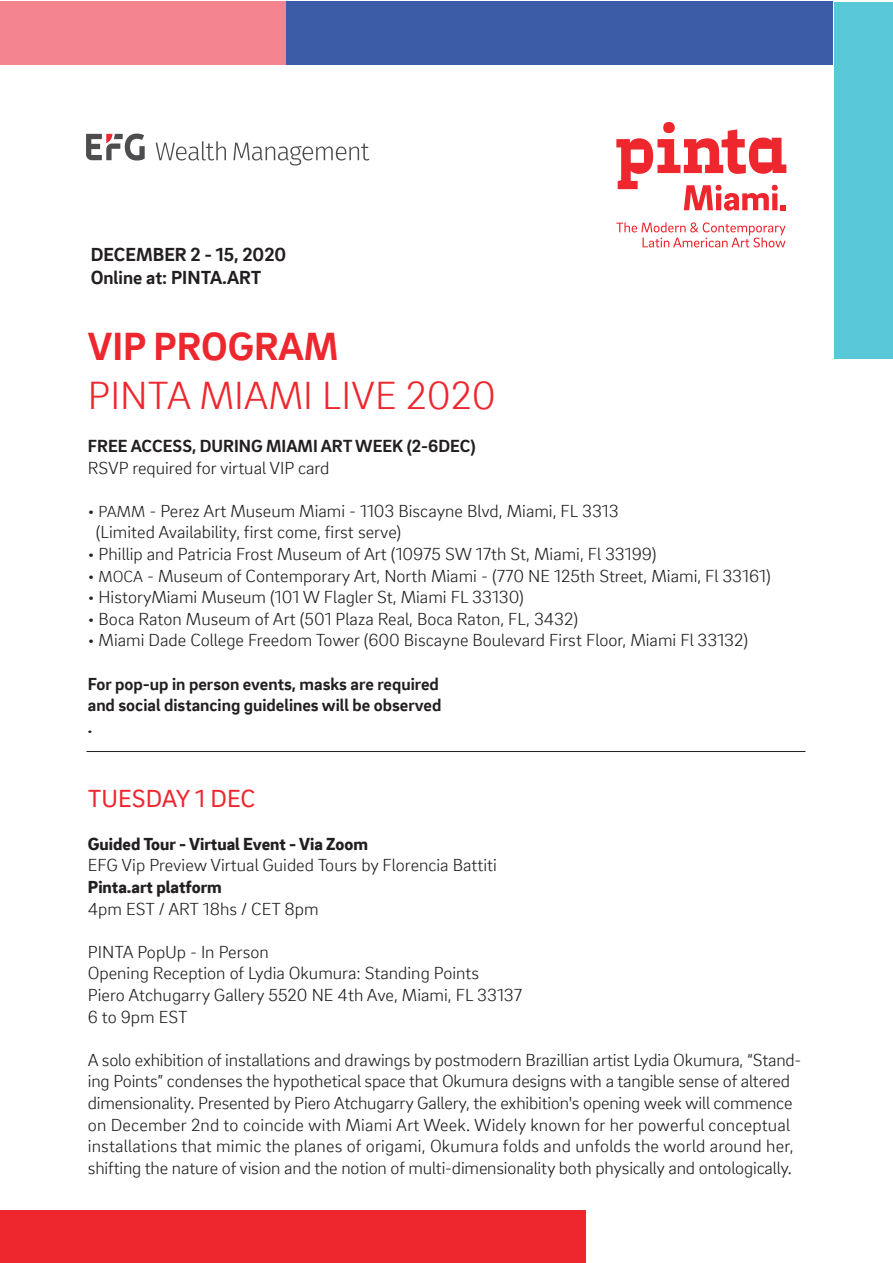
<style>
.page{position:relative;width:893px;height:1263px;background:#fff}
.page>*{position:absolute;margin:0;border:0;box-sizing:border-box;transform-origin:0 0}
.t1{font:300 40.5px "Brix Sans W01";color:#ee272f}
.t2{font:700 40.5px "Brix Sans";color:#ee272f}
.t3{font:25.5px "Brix Sans";color:#ee272f}
.t4{font:700 19.5px/23.4px "Brix Sans";color:#231f20}
.t5{font:300 18px/21.6px "Brix Sans W01";color:#231f20}
.t6{font:700 18px/21.6px "Brix Sans";color:#231f20}
.t7{font:900 18px "Brix Sans";color:#231f20}
.t8{font:700 18px "Brix Sans";color:#231f20}
.s1{font-size:16.5px}
</style>
<div class="page">
<div style="left:663px;top:122px;width:12px;height:11px;background:#ee272f;border-radius:50%"></div>
<svg style="left:616px;top:222px;width:170px;height:25px"></svg>
<svg style="left:616px;top:129px;width:170px;height:82px"></svg>
<div style="left:835px;top:2px;width:58px;height:357px;background:#58c7d8"></div>
<div style="left:248px;top:2px;width:585px;height:63px;background:#3c5ca8"></div>
<div style="left:0;top:2px;width:286px;height:63px;background:#f4858e"></div>
<div style="left:0;top:1210px;width:586px;height:53px;background:#ee272f"></div>
<hr style="left:86px;top:751px;width:719px;height:1px;background:#231f20">
<svg style="left:86px;top:134px;width:59px;height:27px"></svg>
<svg style="left:156px;top:141px;width:213px;height:24px"></svg>
<p class="t4" style="left:91px;top:242px;width:197px">DECEMBER 2 - 15, 2020<br>Online at: PINTA.ART</p>
<h1 class="t2" style="left:88px;top:320px;width:252px">VIP PROGRAM</h1>
<h1 class="t1" style="left:88px;top:372px;width:410px">PINTA MIAMI LIVE 2020</h1>
<p class="t8" style="left:88px;top:434px;width:389px">FREE ACCESS, DURING MIAMI ART WEEK (2-6DEC)</p>
<p class="t5" style="left:88px;top:457px;width:243px">RSVP required for virtual VIP card</p>
<p class="t5" style="left:96px;top:500px;width:524px;text-indent:-8px">• <span class="s1">PAMM</span> - Perez Art Museum Miami - 1103 Biscayne Blvd, Miami, FL 3313 (Limited Availability, first come, first serve)</p>
<p class="t5" style="left:88px;top:543px;width:570px">• Phillip and Patricia Frost Museum of Art (10975 SW 17th St, Miami, Fl 33199)</p>
<p class="t5" style="left:88px;top:565px;width:684px">• <span class="s1">MOCA</span> - Museum of Contemporary Art, North Miami - (770 NE 125th Street, Miami, Fl 33161)</p>
<p class="t5" style="left:88px;top:586px;width:437px">• HistoryMiami Museum (101 W Flagler St, Miami FL 33130)</p>
<p class="t5" style="left:88px;top:608px;width:492px">• Boca Raton Museum of Art (501 Plaza Real, Boca Raton, FL, 3432)</p>
<p class="t5" style="left:88px;top:629px;width:662px">• Miami Dade College Freedom Tower (600 Biscayne Boulevard First Floor, Miami Fl 33132)</p>
<p class="t6" style="left:88px;top:672px;width:355px">For pop-up in person events, masks are required and social distancing guidelines will be observed .</p>
<h2 class="t3" style="left:88px;top:781px;width:169px">TUESDAY 1 DEC</h2>
<p class="t7" style="left:88px;top:832px;width:282px">Guided Tour - Virtual Event - Via Zoom</p>
<p class="t5" style="left:88px;top:854px;width:411px">EFG Vip Preview Virtual Guided Tours by Florencia Battiti</p>
<p class="t7" style="left:88px;top:875px;width:135px">Pinta.art platform</p>
<p class="t5" style="left:88px;top:898px;width:232px">4pm EST / ART 18hs / CET 8pm</p>
<p class="t5" style="left:88px;top:941px;width:436px">PINTA PopUp - In Person<br>Opening Reception of Lydia Okumura: Standing Points<br>Piero Atchugarry Gallery 5520 NE 4th Ave, Miami, FL 33137<br>6 to 9pm EST</p>
<p class="t5" style="left:88px;top:1049px;width:715px">A solo exhibition of installations and drawings by postmodern Brazillian artist Lydia Okumura, “Stand&shy;ing Points” condenses the hypothetical space that Okumura designs with a tangible sense of altered dimensionality. Presented by Piero Atchugarry Gallery, the exhibition's opening week will commence on December 2nd to coincide with Miami Art Week. Widely known for her powerful conceptual installations that mimic the planes of origami, Okumura folds and unfolds the world around her, shifting the nature of vision and the notion of multi-dimensionality both physically and ontologically.</p>
</div>
